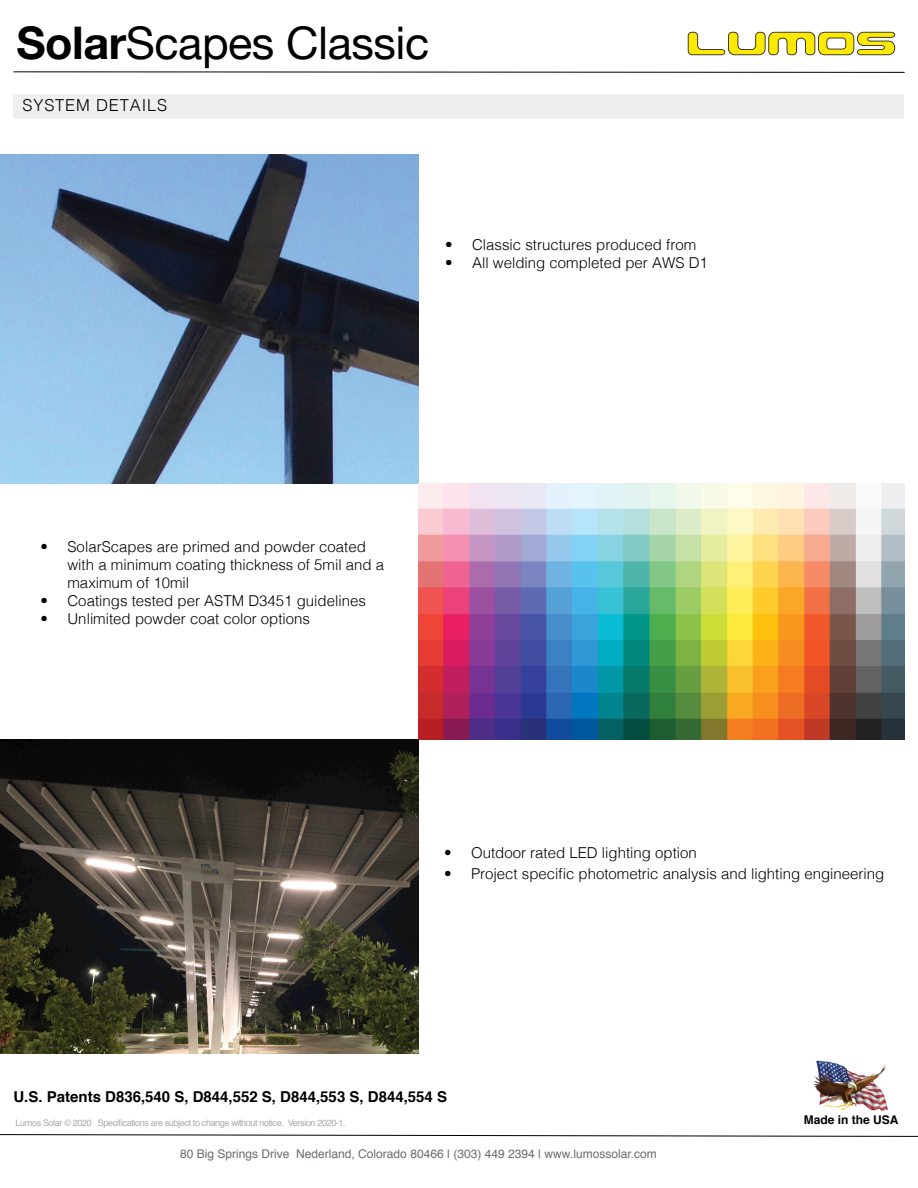
<style>
.page{position:relative;width:918px;height:1188px;background:#fff}
.page>*{position:absolute;margin:0;border:0;box-sizing:border-box;transform-origin:0 0}
.t1{font:45px "Helvetica Neue";letter-spacing:-.01em;color:#000}
.t2{font:300 16.5px "Helvetica";letter-spacing:.05em;color:#000}
.t3{font:300 15px/18px "Helvetica";color:#000}
.t4{font:700 15px "Helvetica";color:#000}
.t5{font:12px "Helvetica";color:#696c6f}
.t6{font:700 12px "Helvetica";color:#000}
.t7{font:9px "Helvetica";letter-spacing:-.04em;color:#a6a9ac}
.s1{font-weight:700}
</style>
<div class="page">
<svg style="left:0;top:1134px;width:918px;height:3px"></svg>
<div style="left:14px;top:94px;width:890px;height:25px;background:#efeff0"></div>
<img style="left:814px;top:1060px;width:74px;height:51px">
<img style="left:0;top:154px;width:418px;height:330px">
<img style="left:0;top:740px;width:418px;height:314px">
<img style="left:418px;top:484px;width:487px;height:256px">
<svg style="left:13px;top:71px;width:892px;height:2px;background:#7f7f7f"></svg>
<svg style="left:688px;top:32px;width:207px;height:23px"></svg>
<h1 class="t1" style="left:16px;top:10px;width:414px"><span class="s1">Solar</span>Scapes Classic</h1>
<p class="t2" style="left:23px;top:91px;width:146px">SYSTEM DETAILS</p>
<p class="t3" style="left:445px;top:235px;width:253px">• Classic structures produced from</p>
<p class="t3" style="left:445px;top:253px;width:264px">• All welding completed per AWS D1</p>
<p class="t3" style="left:68px;top:537px;width:318px;text-indent:-27px">• SolarScapes are primed and powder coated with a minimum coating thickness of 5mil and a maximum of 10mil</p>
<p class="t3" style="left:40px;top:591px;width:327px">• Coatings tested per ASTM D3451 guidelines</p>
<p class="t3" style="left:40px;top:609px;width:271px">• Unlimited powder coat color options</p>
<p class="t3" style="left:444px;top:842px;width:254px">• Outdoor rated LED lighting option</p>
<p class="t3" style="left:444px;top:864px;width:442px">• Project specific photometric analysis and lighting engineering</p>
<p class="t4" style="left:14px;top:1085px;width:435px">U.S. Patents D836,540 S, D844,552 S, D844,553 S, D844,554 S</p>
<p class="t7" style="left:16px;top:1116px;width:332px">Lumos Solar © 2020 Specifications are subject to change without notice. Version 2020-1.</p>
<p class="t5" style="left:180px;top:1144px;width:478px">80 Big Springs Drive Nederland, Colorado 80466 | (303) 449 2394 | www.lumossolar.com</p>
<p class="t6" style="left:804px;top:1110px;width:96px">Made in the USA</p>
</div>
